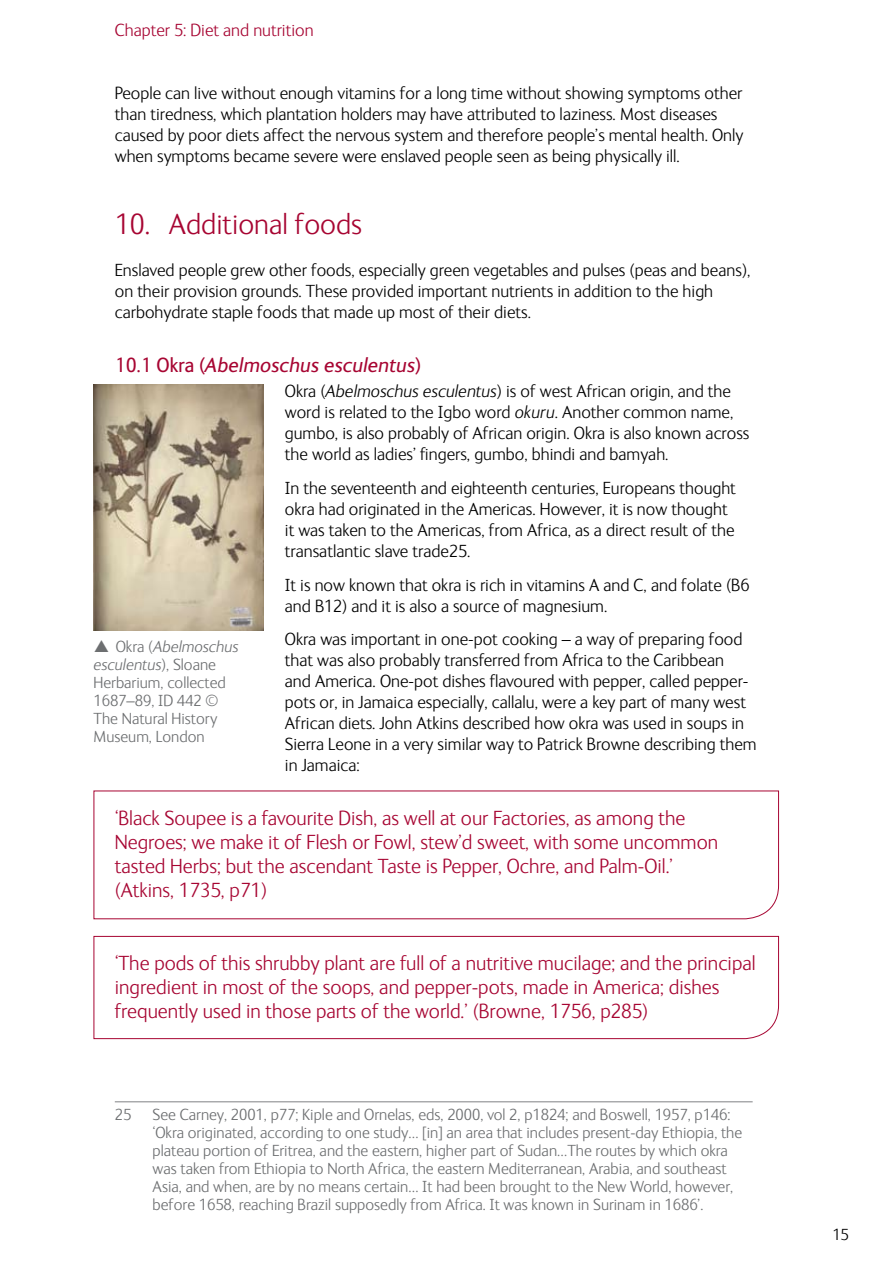
<style>
.page{position:relative;width:893px;height:1263px;background:#fff}
.page>*{position:absolute;margin:0;border:0;box-sizing:border-box;transform-origin:0 0}
.t1{font:300 30px "NHM Ingrid";color:#a70532}
.t2{font:300 21px/24px "NHM Ingrid";color:#a70532}
.t3{font:italic 21px "NHM Ingrid";color:#a70532}
.t4{font:300 18px/21px "NHM Ingrid";color:#000}
.t5{font:300 18px "NHM Ingrid";color:#a70532}
.t6{font:300 16.5px/18px "NHM Ingrid";color:#6d6f71}
.t7{font:300 16.5px "NHM Ingrid";color:#000}
.s1{font-style:normal}
.s2{font-style:italic}
</style>
<div class="page">
<hr style="left:115px;top:1101px;width:638px;height:1px;background:#808285">
<img style="left:94px;top:384px;width:170px;height:247px">
<svg style="left:93px;top:790px;width:686px;height:129px"></svg>
<svg style="left:93px;top:936px;width:686px;height:103px"></svg>
<p class="t5" style="left:115px;top:21px;width:200px">Chapter 5: Diet and nutrition</p>
<p class="t4" style="left:115px;top:83px;width:630px">People can live without enough vitamins for a long time without showing symptoms other than tiredness, which plantation holders may have attributed to laziness. Most diseases caused by poor diets affect the nervous system and therefore people’s mental health. Only when symptoms became severe were enslaved people seen as being physically ill.</p>
<h1 class="t1" style="left:115px;top:208px;width:249px">10. Additional foods</h1>
<p class="t4" style="left:115px;top:260px;width:637px">Enslaved people grew other foods, especially green vegetables and pulses (peas and beans), on their provision grounds. These provided important nutrients in addition to the high carbohydrate staple foods that made up most of their diets.</p>
<p class="t3" style="left:115px;top:354px;width:308px"><span class="s1">10.1 Okra (</span>Abelmoschus esculentus<span class="s1">)</span></p>
<p class="t4" style="left:285px;top:381px;width:466px">Okra (<span class="s2">Abelmoschus esculentus</span>) is of west African origin, and the word is related to the Igbo word <span class="s2">okuru</span>. Another common name, gumbo, is also probably of African origin. Okra is also known across the world as ladies’ fingers, gumbo, bhindi and bamyah.</p>
<p class="t4" style="left:285px;top:478px;width:453px">In the seventeenth and eighteenth centuries, Europeans thought okra had originated in the Americas. However, it is now thought it was taken to the Americas, from Africa, as a direct result of the transatlantic slave trade25.</p>
<p class="t4" style="left:285px;top:574px;width:466px">It is now known that okra is rich in vitamins A and C, and folate (B6 and B12) and it is also a source of magnesium.</p>
<p class="t4" style="left:285px;top:629px;width:473px">Okra was important in one-pot cooking – a way of preparing food that was also probably transferred from Africa to the Caribbean<br>and America. One-pot dishes flavoured with pepper, called pepper&shy;pots or, in Jamaica especially, callalu, were a key part of many west African diets. John Atkins described how okra was used in soups in Sierra Leone in a very similar way to Patrick Browne describing them in Jamaica:</p>
<p class="t2" style="left:115px;top:806px;width:605px">‘Black Soupee is a favourite Dish, as well at our Factories, as among the Negroes; we make it of Flesh or Fowl, stew’d sweet, with some uncommon tasted Herbs; but the ascendant Taste is Pepper, Ochre, and Palm-Oil.’ (Atkins, 1735, p71)</p>
<p class="t6" style="left:94px;top:638px;width:146px;text-indent:22px">Okra (<span class="s2">Abelmoschus esculentus</span>), Sloane<br>Herbarium, collected<br>1687–89, ID 442 ©<br>The Natural History<br>Museum, London</p>
<p class="t2" style="left:115px;top:951px;width:642px">‘The pods of this shrubby plant are full of a nutritive mucilage; and the principal ingredient in most of the soops, and pepper-pots, made in America; dishes frequently used in those parts of the world.’ (Browne, 1756, p285)</p>
<p class="t6" style="left:115px;top:1106px;width:18px">25</p>
<p class="t6" style="left:153px;top:1106px;width:591px">See Carney, 2001, p77; Kiple and Ornelas, eds, 2000, vol 2, p1824; and Boswell, 1957, p146: ‘Okra originated, according to one study… [in] an area that includes present-day Ethiopia, the plateau portion of Eritrea, and the eastern, higher part of Sudan…The routes by which okra was taken from Ethiopia to North Africa, the eastern Mediterranean, Arabia, and southeast Asia, and when, are by no means certain… It had been brought to the New World, however, before 1658, reaching Brazil supposedly from Africa. It was known in Surinam in 1686’.</p>
<p class="t7" style="left:832px;top:1226px;width:18px">15</p>
</div>
